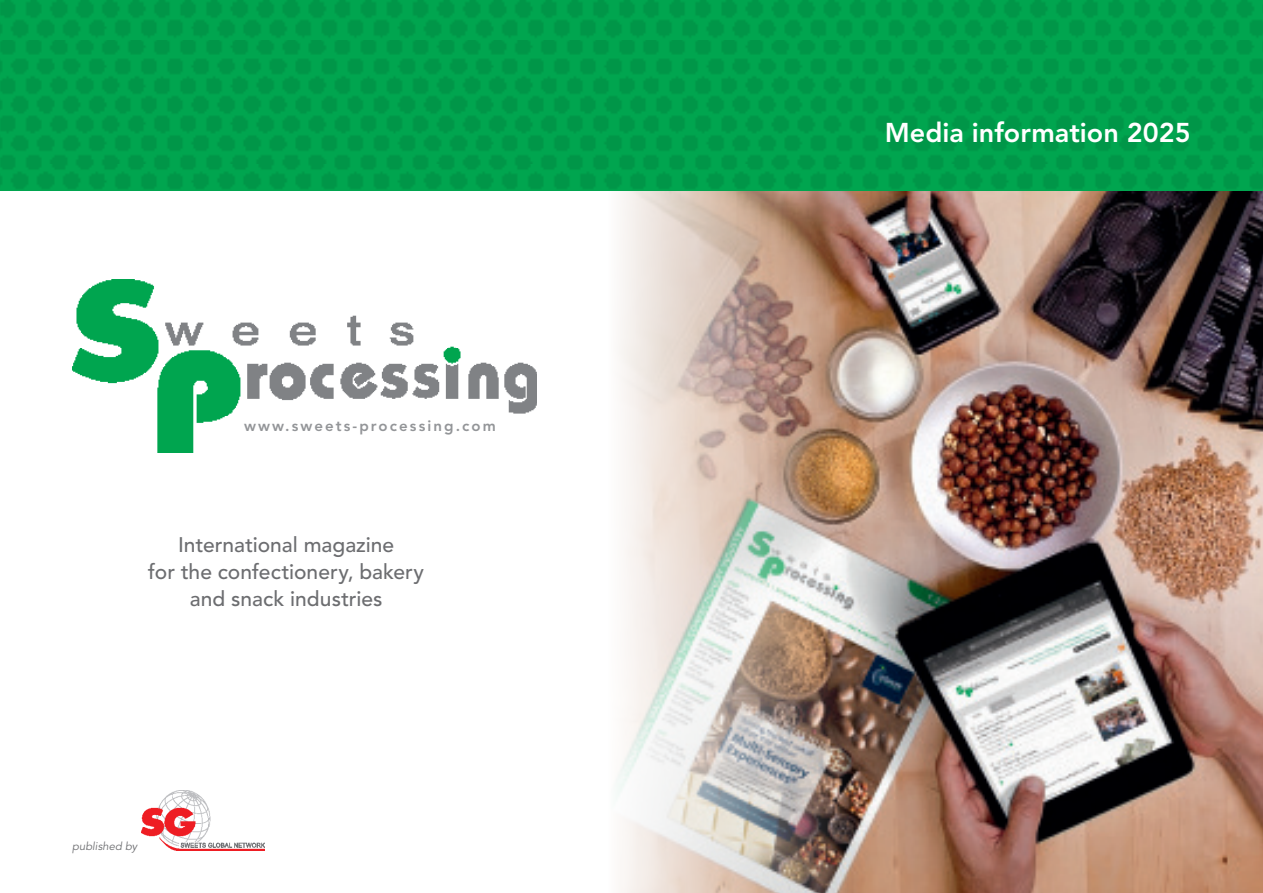
<style>
.page{position:relative;width:1263px;height:893px;background:#fff}
.page>*{position:absolute;margin:0;border:0;box-sizing:border-box;transform-origin:0 0}
.t1{font:800 27px "Avenir LT Std";color:#fff}
._03_Bildunterschrift{font:500 21px/27px "Avenir LT Std";color:#6c6d70;text-align:center}
.t2{font:800 15px "Avenir LT Std";letter-spacing:.14em;color:#939598}
._03_Bildunterschrift-2{font:italic 11.25px "Avenir LT Std";color:#6c6d70}
</style>
<div class="page">
<img style="left:608px;top:190px;width:655px;height:703px">
<img style="left:142px;top:791px;width:123px;height:59px">
<img style="left:0;top:0;width:1263px;height:190px">
<img style="left:72px;top:280px;width:465px;height:172px">
<p class="t2" style="left:244px;top:417px;width:253px">www.sweets-processing.com</p>
<p class="_03_Bildunterschrift" style="left:148px;top:531px;width:277px">International magazine<br>for the confectionery, bakery and snack industries</p>
<p class="_03_Bildunterschrift-2" style="left:72px;top:840px;width:67px">published by</p>
<p class="t1" style="left:885px;top:117px;width:307px">Media information 2025</p>
</div>
